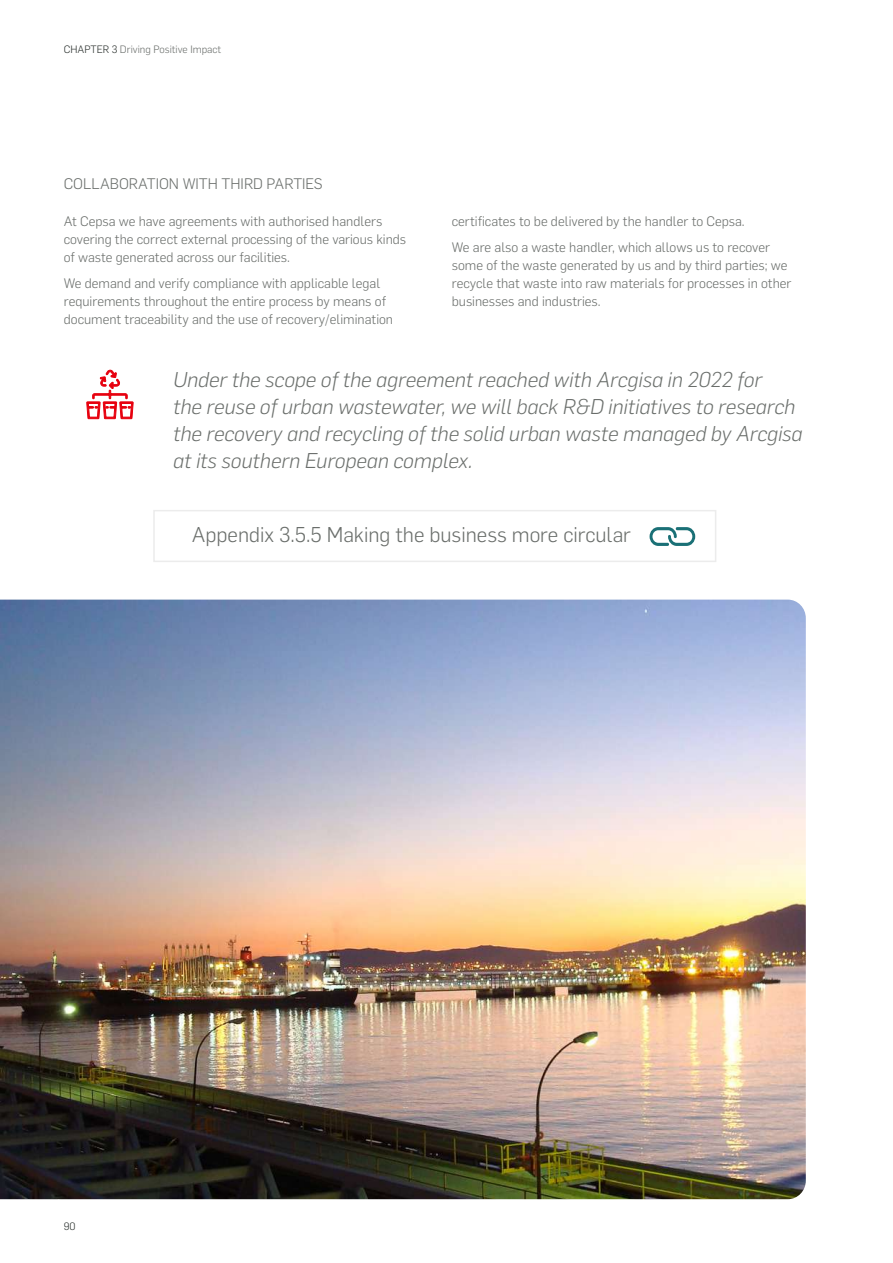
<style>
.page{position:relative;width:893px;height:1263px;background:#fff}
.page>*{position:absolute;margin:0;border:0;box-sizing:border-box;transform-origin:0 0}
.t1{font:italic 300 21px/27px "Flama";color:#6a6e6b}
.t2{font:300 21px "Flama";color:#6a6e6b}
.t3{font:300 15px "Flama";color:#6a6e6b}
.t4{font:300 13.5px/18px "Flama";color:#6a6e6b}
.t5{font:300 10.5px "Flama";color:#6a6e6b}
.t6{font:300 10.5px "Flama";color:#292f2c}
.s1{color:#292f2c}
</style>
<div class="page">
<svg style="left:86px;top:370px;width:47px;height:50px"></svg>
<svg style="left:650px;top:527px;width:45px;height:19px"></svg>
<div style="left:153px;top:510px;width:563px;height:52px;border:2px solid #ececec"></div>
<img style="left:0;top:600px;width:806px;height:599px">
<p class="t5" style="left:64px;top:42px;width:159px"><span class="s1">CHAPTER 3</span> Driving Positive Impact</p>
<p class="t3" style="left:64px;top:173px;width:260px">COLLABORATION WITH THIRD PARTIES</p>
<p class="t4" style="left:64px;top:211px;width:344px">At Cepsa we have agreements with authorised handlers covering the correct external processing of the various kinds of waste generated across our facilities.</p>
<p class="t4" style="left:64px;top:274px;width:331px">We demand and verify compliance with applicable legal requirements throughout the entire process by means of document traceability and the use of recovery/elimination</p>
<p class="t4" style="left:452px;top:207px;width:320px;line-height:26.5px">certificates to be delivered by the handler to Cepsa.<br>We are also a waste handler, which allows us to recover</p>
<p class="t4" style="left:452px;top:256px;width:341px">some of the waste generated by us and by third parties; we recycle that waste into raw materials for processes in other businesses and industries.</p>
<p class="t1" style="left:173px;top:365px;width:631px">Under the scope of the agreement reached with Arcgisa in 2022 for<br>the reuse of urban wastewater, we will back R&amp;D initiatives to research the recovery and recycling of the solid urban waste managed by Arcgisa at its southern European complex.</p>
<h1 class="t2" style="left:192px;top:520px;width:441px">Appendix 3.5.5 Making the business more circular</h1>
<p class="t6" style="left:64px;top:1219px;width:13px">90</p>
</div>
